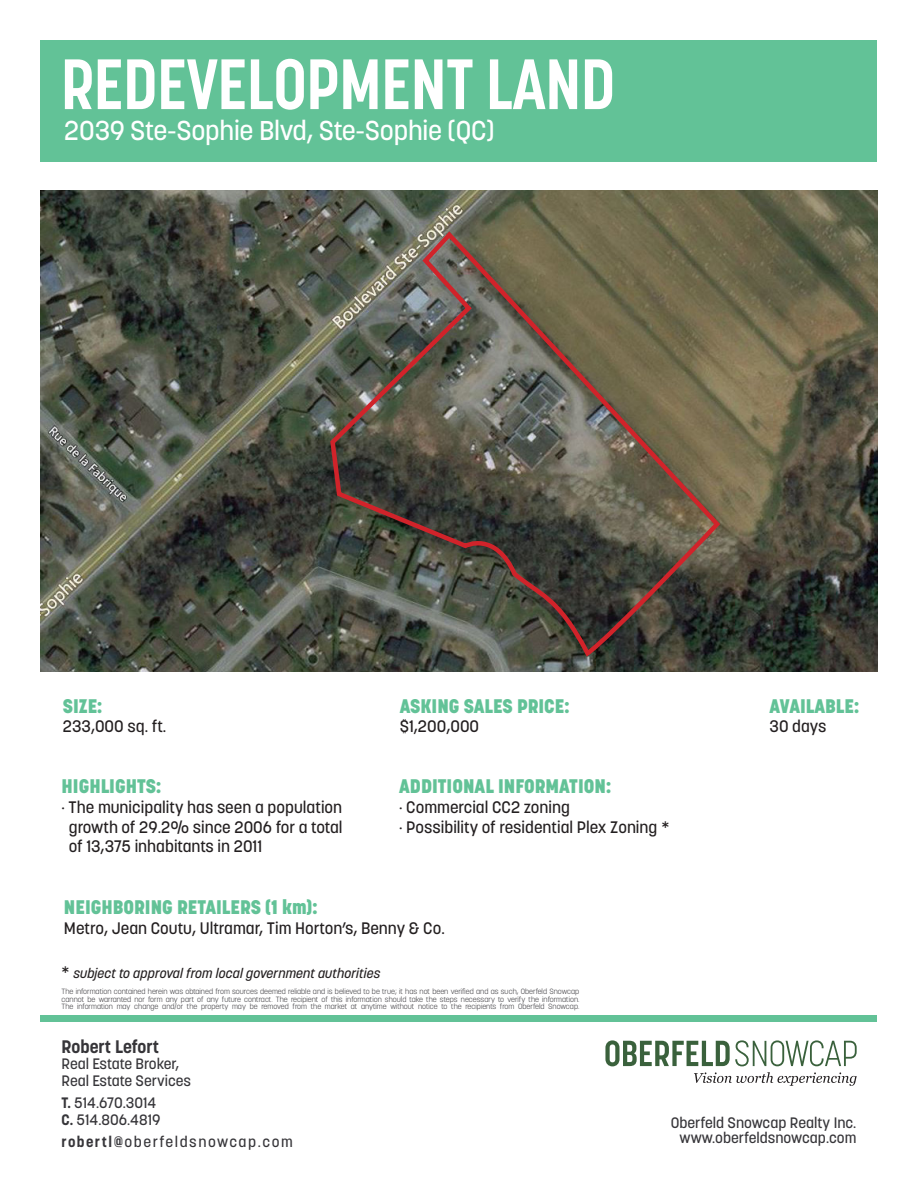
<style>
.page{position:relative;width:918px;height:1188px;background:#fff}
.page>*{position:absolute;margin:0;border:0;box-sizing:border-box;transform-origin:0 0}
.t1{font:700 70.5px "Korolev Condensed";color:#fff}
.t2{font:500 27px "Korolev";letter-spacing:-.01em;color:#fff}
.t3{font:800 19.5px "Korolev";color:#62c297}
.t4{font:700 18px "Korolev";color:#363539}
.t5{font:500 16.5px "Korolev";color:#231f20}
.t6{font:500 15px/16.5px "Korolev";color:#363539}
.t7{font:500 15px "Korolev";letter-spacing:.1em;color:#363539}
.t8{font:italic 500 13.5px "Korolev";color:#231f20}
.t9{font:300 7.5px/7.5px "Korolev";color:#363539;text-align:justify}
.s1{font-style:normal;font-size:16.5px}
.s2{font-weight:700}
</style>
<div class="page">
<img style="left:40px;top:190px;width:838px;height:482px">
<svg style="left:328px;top:228px;width:394px;height:432px;background:#605a4b"></svg>
<div style="left:40px;top:40px;width:838px;height:122px;background:#62c297"></div>
<svg style="left:605px;top:1040px;width:252px;height:26px"></svg>
<svg style="left:694px;top:1072px;width:163px;height:14px"></svg>
<div style="left:40px;top:1015px;width:838px;height:7px;background:#62c297"></div>
<h1 class="t1" style="left:61px;top:43px;width:555px">REDEVELOPMENT LAND</h1>
<h2 class="t2" style="left:64px;top:114px;width:432px">2039 Ste-Sophie Blvd, Ste-Sophie (QC)</h2>
<p class="t3" style="left:63px;top:693px;width:41px">SIZE:</p>
<p class="t5" style="left:63px;top:716px;width:105px">233,000 sq. ft.</p>
<p class="t3" style="left:62px;top:774px;width:101px">HIGHLIGHTS:</p>
<p class="t5" style="left:62px;top:797px;width:282px">· The municipality has seen a population</p>
<p class="t5" style="left:69px;top:816px;width:275px">growth of 29.2% since 2006 for a total</p>
<p class="t5" style="left:69px;top:836px;width:195px">of 13,375 inhabitants in 2011</p>
<p class="t3" style="left:400px;top:693px;width:171px">ASKING SALES PRICE:</p>
<p class="t5" style="left:400px;top:716px;width:81px">$1,200,000</p>
<p class="t3" style="left:399px;top:774px;width:213px">ADDITIONAL INFORMATION:</p>
<p class="t5" style="left:399px;top:797px;width:172px">· Commercial CC2 zoning</p>
<p class="t5" style="left:399px;top:816px;width:272px">· Possibility of residential Plex Zoning *</p>
<p class="t3" style="left:64px;top:895px;width:255px">NEIGHBORING RETAILERS (1 km):</p>
<p class="t5" style="left:64px;top:917px;width:382px">Metro, Jean Coutu, Ultramar, Tim Horton’s, Benny &amp; Co.</p>
<p class="t8" style="left:61px;top:964px;width:321px"><span class="s1">*</span> subject to approval from local government authorities</p>
<p class="t3" style="left:770px;top:693px;width:91px">AVAILABLE:</p>
<p class="t5" style="left:770px;top:716px;width:58px">30 days</p>
<p class="t9" style="left:62px;top:988px;width:519px">The information contained herein was obtained from sources deemed reliable and is believed to be true; it has not been verified and as such, Oberfeld Snowcap cannot be warranted nor form any part of any future contract. The recipient of this information should take the steps necessary to verify the information.<br>The information may change and/or the property may be removed from the market at anytime without notice to the recipients from Oberfeld Snowcap.</p>
<h3 class="t4" style="left:62px;top:1035px;width:99px">Robert Lefort</h3>
<h3 class="t6" style="left:62px;top:1056px;width:131px">Real Estate Broker,<br>Real Estate Services</h3>
<h3 class="t6" style="left:62px;top:1095px;width:100px"><span class="s2">T.</span> 514.670.3014<br><span class="s2">C.</span> 514.806.4819</h3>
<h3 class="t7" style="left:62px;top:1132px;width:233px"><span class="s2">robertl@</span>oberfeldsnowcap.com</h3>
<h3 class="t6" style="left:671px;top:1115px;width:187px;line-height:15px;text-align:center">Oberfeld Snowcap Realty Inc. www.oberfeldsnowcap.com</h3>
</div>
